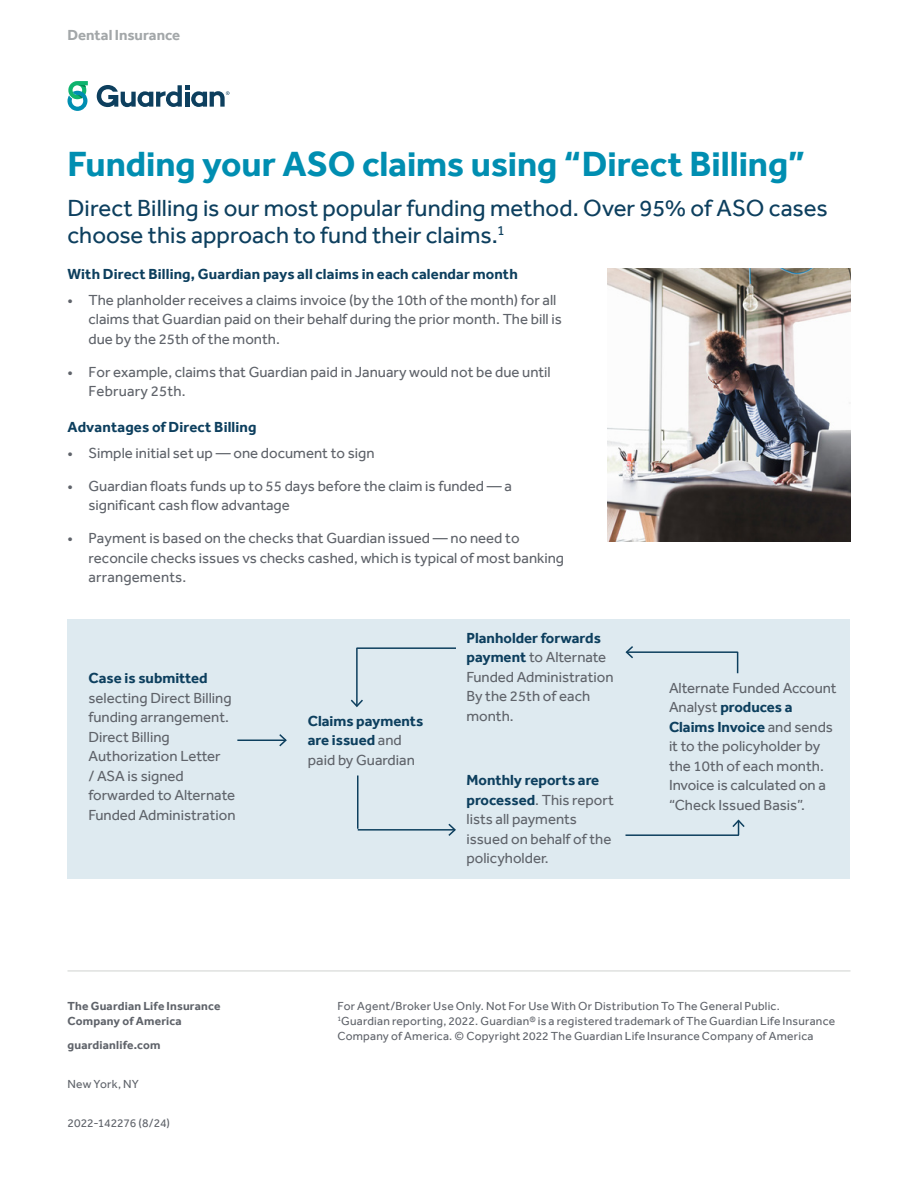
<style>
.page{position:relative;width:918px;height:1188px;background:#fff}
.page>*{position:absolute;margin:0;border:0;box-sizing:border-box;transform-origin:0 0}
.t1{font:700 36px "Effra";color:#008eb1}
.t2{font:24px/27px "Effra";color:#0d3f5e}
.t3{font:15px/19.5px "Effra";color:#5f636a}
.t4{font:700 15px/19.5px "Effra";letter-spacing:.01em;color:#0d3f5e}
.t5{font:700 15px "Effra";color:#a3a7a9}
.t6{font:12px/15px "Effra";letter-spacing:.02em;color:#5f636a}
.t7{font:700 12px/15px "Effra";letter-spacing:.015em;color:#5f636a}
.t8{font:12px "Effra";letter-spacing:-.005em;color:#5f636a}
.s1{font-weight:400;color:#5f636a}
.s2{font-weight:700;color:#0d3f5e}
</style>
<div class="page">
<div style="left:68px;top:620px;width:782px;height:259px;background:#deeaf0"></div>
<svg style="left:68px;top:81px;width:20px;height:30px"></svg>
<svg style="left:97px;top:85px;width:132px;height:22px"></svg>
<hr style="left:68px;top:970px;width:782px;height:2px;background:#dfe1df">
<img style="left:608px;top:268px;width:242px;height:274px">
<hr style="left:237px;top:740px;width:49px;height:1px;background:#0d3f5e">
<svg style="left:278px;top:734px;width:9px;height:13px"></svg>
<hr style="left:358px;top:829px;width:97px;height:2px;background:#0d3f5e">
<svg style="left:447px;top:823px;width:9px;height:13px"></svg>
<hr style="left:357px;top:776px;width:1px;height:53px;background:#0d3f5e">
<svg style="left:732px;top:819px;width:13px;height:16px"></svg>
<hr style="left:626px;top:834px;width:113px;height:2px;background:#0d3f5e">
<hr style="left:627px;top:651px;width:111px;height:2px;background:#0d3f5e">
<svg style="left:625px;top:646px;width:10px;height:13px"></svg>
<svg style="left:737px;top:653px;width:1px;height:20px"></svg>
<hr style="left:356px;top:648px;width:2px;height:58px;background:#0d3f5e">
<svg style="left:350px;top:698px;width:13px;height:9px"></svg>
<hr style="left:357px;top:647px;width:99px;height:2px;background:#0d3f5e">
<p class="t5" style="left:68px;top:27px;width:114px">Dental Insurance</p>
<h1 class="t1" style="left:68px;top:142px;width:740px">Funding your ASO claims using “Direct Billing”</h1>
<h2 class="t2" style="left:68px;top:194px;width:762px">Direct Billing is our most popular funding method. Over 95% of ASO cases choose this approach to fund their claims.<sup>1</sup></h2>
<p class="t4" style="left:68px;top:264px;width:452px">With Direct Billing, Guardian pays all claims in each calendar month</p>
<p class="t3" style="left:88px;top:290px;width:475px;text-indent:-21px">• The planholder receives a claims invoice (by the 10th of the month) for all claims that Guardian paid on their behalf during the prior month. The bill is due by the 25th of the month.</p>
<p class="t3" style="left:88px;top:362px;width:464px;text-indent:-21px">• For example, claims that Guardian paid in January would not be due until<br>February 25th.</p>
<p class="t4" style="left:68px;top:417px;width:190px">Advantages of Direct Billing</p>
<p class="t3" style="left:68px;top:443px;width:309px">• Simple initial set up — one document to sign</p>
<p class="t3" style="left:88px;top:476px;width:425px;text-indent:-21px">• Guardian floats funds up to 55 days before the claim is funded — a significant cash flow advantage</p>
<p class="t3" style="left:88px;top:528px;width:477px;text-indent:-21px">• Payment is based on the checks that Guardian issued — no need to reconcile checks issues vs checks cashed, which is typical of most banking arrangements.</p>
<p class="t4" style="left:88px;top:668px;width:121px">Case is submitted</p>
<p class="t3" style="left:88px;top:688px;width:148px">selecting Direct Billing funding arrangement.<br>Direct Billing<br>Authorization Letter<br>/ ASA is signed forwarded to Alternate<br>Funded Administration</p>
<p class="t4" style="left:308px;top:711px;width:117px">Claims payments are issued <span class="s1">and paid by Guardian</span></p>
<p class="t3" style="left:466px;top:628px;width:148px"><span class="s2">Planholder forwards payment</span> to Alternate<br>Funded Administration<br>By the 25th of each month.</p>
<p class="t3" style="left:466px;top:771px;width:149px"><span class="s2">Monthly reports are processed</span>. This report lists all payments issued on behalf of the policyholder.</p>
<p class="t3" style="left:669px;top:678px;width:169px">Alternate Funded Account<br>Analyst <span class="s2">produces a<br>Claims Invoice</span> and sends it to the policyholder by the 10th of each month.<br>Invoice is calculated on a “Check Issued Basis”.</p>
<p class="t7" style="left:67px;top:998px;width:155px">The Guardian Life Insurance<br>Company of America</p>
<p class="t7" style="left:67px;top:1037px;width:94px">guardianlife.com</p>
<p class="t6" style="left:67px;top:1076px;width:73px">New York, NY</p>
<p class="t8" style="left:67px;top:1115px;width:104px">2022-142276 (8/24)</p>
<p class="t6" style="left:337px;top:998px;width:499px">For Agent/Broker Use Only. Not For Use With Or Distribution To The General Public.<br><sup>1</sup>Guardian reporting, 2022. Guardian® is a registered trademark of The Guardian Life Insurance<br>Company of America. © Copyright 2022 The Guardian Life Insurance Company of America</p>
</div>
